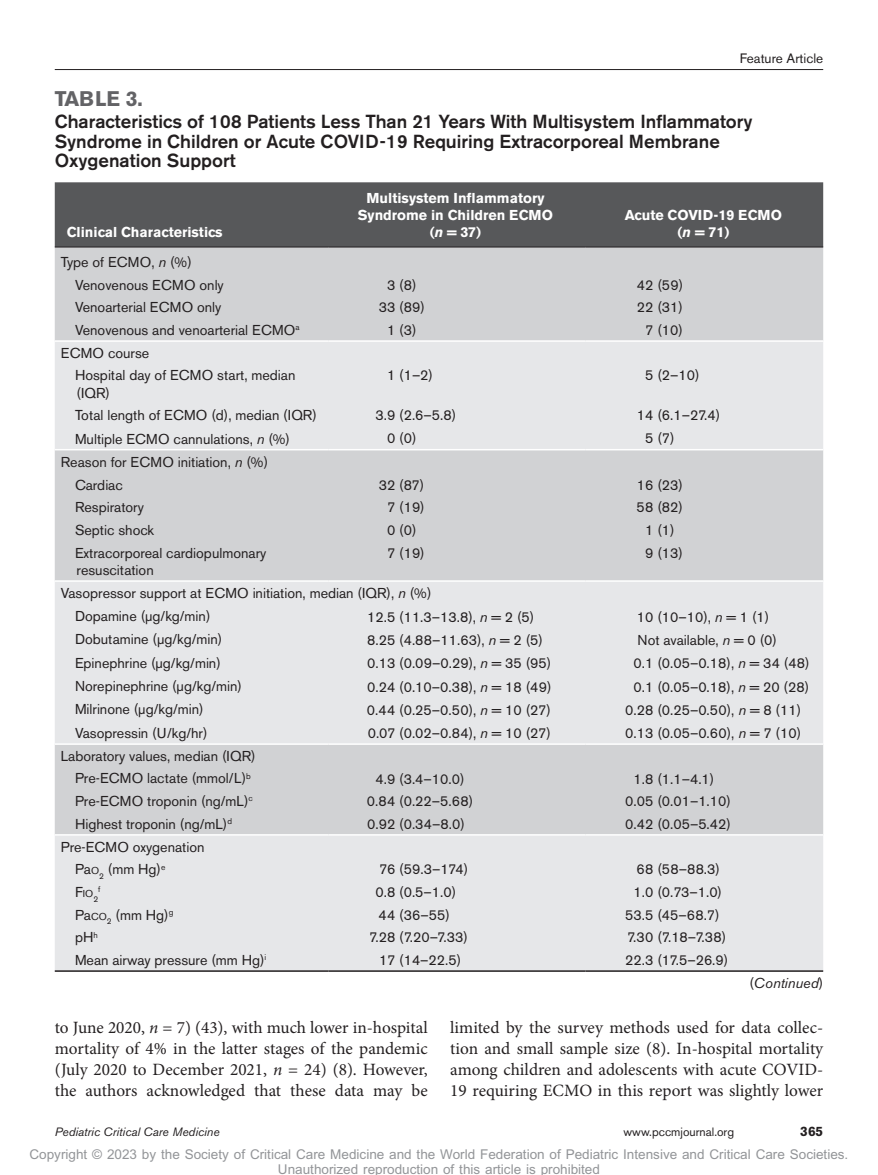
<style>
.page{position:relative;width:878px;height:1175px;background:#fff}
.page>*{position:absolute;margin:0;border:0;box-sizing:border-box;transform-origin:0 0}
.t1{font:700 21px "Akzidenz Grotesk BE";color:#636366}
.t2{font:500 18.75px/19.5px "Akzidenz Grotesk BE";color:#231f20}
.t3{font:17.25px/21px "Minion Pro";color:#231f20;text-align:justify}
.t4{font:14.25px/22.6px "Akzidenz Grotesk BE";color:#231f20}
.t5{font:700 14.25px/17.2px "Akzidenz Grotesk BE";color:#fff;text-align:center}
.t6{font:italic 14.25px "Akzidenz Grotesk BE";color:#231f20}
.t7{font:13.5px/15px "Arial MT Std";color:#939598;text-align:center}
.t8{font:13.5px "Akzidenz Grotesk BE";color:#231f20}
.t9{font:700 13.5px "Akzidenz Grotesk BE";color:#231f20}
.t10{font:italic 12px "Akzidenz Grotesk BE";color:#231f20}
.t11{font:12px "Akzidenz Grotesk BE";color:#231f20}
.t12{font:10.05px "Akzidenz Grotesk BE";color:#231f20}
.t13{font:8.25px "Akzidenz Grotesk BE";color:#231f20}
.s1{font-style:italic}
.s2{font-size:10.05px}
.s3{font-size:14.25px}
.s4{font-style:normal}
</style>
<div class="page">
<hr style="left:55px;top:69px;width:768px;height:1px;background:#231f20">
<div style="left:55px;top:182px;width:768px;height:65px;background:#57585a"></div>
<div style="left:55px;top:248px;width:768px;height:92px;background:#d1d2d4"></div>
<svg style="left:55px;top:342px;width:768px;height:628px;background:#dedfe1"></svg>
<hr style="left:55px;top:247px;width:273px;height:1px;background:#231f20">
<hr style="left:328px;top:247px;width:257px;height:1px;background:#231f20">
<hr style="left:585px;top:247px;width:238px;height:1px;background:#231f20">
<hr style="left:55px;top:449px;width:273px;height:1px;background:#fff">
<hr style="left:328px;top:449px;width:257px;height:1px;background:#fff">
<hr style="left:585px;top:449px;width:238px;height:1px;background:#fff">
<hr style="left:55px;top:580px;width:273px;height:2px;background:#fff">
<hr style="left:328px;top:580px;width:257px;height:2px;background:#fff">
<hr style="left:585px;top:580px;width:238px;height:2px;background:#fff">
<hr style="left:55px;top:743px;width:273px;height:2px;background:#fff">
<hr style="left:328px;top:743px;width:257px;height:2px;background:#fff">
<hr style="left:585px;top:743px;width:238px;height:2px;background:#fff">
<hr style="left:55px;top:834px;width:273px;height:1px;background:#fff">
<hr style="left:328px;top:834px;width:257px;height:1px;background:#fff">
<hr style="left:585px;top:834px;width:238px;height:1px;background:#fff">
<hr style="left:55px;top:970px;width:273px;height:1px;background:#231f20">
<hr style="left:328px;top:970px;width:257px;height:1px;background:#231f20">
<hr style="left:585px;top:970px;width:238px;height:1px;background:#231f20">
<p class="t8" style="left:739px;top:50px;width:85px">Feature Article</p>
<h1 class="t1" style="left:55px;top:86px;width:89px">TABLE 3.</h1>
<h2 class="t2" style="left:55px;top:112px;width:699px">Characteristics of 108 Patients Less Than 21 Years With Multisystem Inflammatory<br>Syndrome in Children or Acute COVID-19 Requiring Extracorporeal Membrane<br>Oxygenation Support</h2>
<p class="t5" style="left:67px;top:224px;width:157px">Clinical Characteristics</p>
<p class="t4" style="left:75px;top:251px;width:150px;text-indent:-14px">Type of ECMO, <span class="s1">n</span> (%)<br>Venovenous ECMO only</p>
<p class="t5" style="left:358px;top:189px;width:197px">Multisystem Inflammatory<br>Syndrome in Children ECMO (<span class="s1">n</span> = 37)</p>
<p class="t5" style="left:624px;top:206px;width:159px">Acute COVID-19 ECMO (<span class="s1">n</span> = 71)</p>
<p class="t4" style="left:387px;top:273px;width:31px">3 (8)</p>
<p class="t4" style="left:637px;top:273px;width:48px">42 (59)</p>
<p class="t4" style="left:75px;top:296px;width:148px">Venoarterial ECMO only</p>
<p class="t4" style="left:379px;top:296px;width:48px">33 (89)</p>
<p class="t4" style="left:637px;top:296px;width:48px">22 (31)</p>
<p class="t4" style="left:75px;top:319px;width:226px">Venovenous and venoarterial ECMO<sup>a</sup></p>
<p class="t4" style="left:387px;top:319px;width:31px">1 (3)</p>
<p class="t4" style="left:645px;top:319px;width:39px">7 (10)</p>
<p class="t4" style="left:75px;top:341px;width:222px;text-indent:-14px">ECMO course<br>Hospital day of ECMO start, median</p>
<p class="t4" style="left:76px;top:381px;width:35px">(IQR)</p>
<p class="t4" style="left:387px;top:364px;width:48px">1 (1–2)</p>
<p class="t4" style="left:645px;top:364px;width:56px">5 (2–10)</p>
<p class="t4" style="left:75px;top:404px;width:243px">Total length of ECMO (d), median (IQR)</p>
<p class="t4" style="left:375px;top:404px;width:82px">3.9 (2.6–5.8)</p>
<p class="t4" style="left:637px;top:404px;width:85px">14 (6.1–27.4)</p>
<p class="t4" style="left:75px;top:427px;width:216px">Multiple ECMO cannulations, <span class="s1">n</span> (%)</p>
<p class="t4" style="left:387px;top:427px;width:31px">0 (0)</p>
<p class="t4" style="left:645px;top:427px;width:31px">5 (7)</p>
<p class="t4" style="left:75px;top:451px;width:195px;text-indent:-14px">Reason for ECMO initiation, <span class="s1">n</span> (%)<br>Cardiac</p>
<p class="t4" style="left:379px;top:473px;width:47px">32 (87)</p>
<p class="t4" style="left:637px;top:473px;width:48px">16 (23)</p>
<p class="t4" style="left:75px;top:496px;width:70px">Respiratory</p>
<p class="t4" style="left:387px;top:496px;width:39px">7 (19)</p>
<p class="t4" style="left:636px;top:496px;width:48px">58 (82)</p>
<p class="t4" style="left:75px;top:519px;width:80px">Septic shock</p>
<p class="t4" style="left:387px;top:519px;width:31px">0 (0)</p>
<p class="t4" style="left:645px;top:519px;width:31px">1 (1)</p>
<p class="t4" style="left:75px;top:544px;width:193px;line-height:17.2px">Extracorporeal cardiopulmonary resuscitation</p>
<p class="t4" style="left:387px;top:541px;width:39px">7 (19)</p>
<p class="t4" style="left:645px;top:541px;width:39px">9 (13)</p>
<p class="t4" style="left:75px;top:582px;width:358px;text-indent:-14px">Vasopressor support at ECMO initiation, median (IQR), <span class="s1">n</span> (%)<br>Dopamine (µg/kg/min)</p>
<p class="t4" style="left:367px;top:605px;width:169px">12.5 (11.3–13.8), <span class="s1">n</span> = 2 (5)</p>
<p class="t4" style="left:637px;top:605px;width:134px">10 (10–10), <span class="s1">n</span> = 1 (1)</p>
<p class="t4" style="left:75px;top:628px;width:149px">Dobutamine (µg/kg/min)</p>
<p class="t4" style="left:367px;top:628px;width:177px">8.25 (4.88–11.63), <span class="s1">n</span> = 2 (5)</p>
<p class="t4" style="left:637px;top:628px;width:141px">Not available, <span class="s1">n</span> = 0 (0)</p>
<p class="t4" style="left:75px;top:651px;width:147px">Epinephrine (µg/kg/min)</p>
<p class="t4" style="left:367px;top:652px;width:186px">0.13 (0.09–0.29), <span class="s1">n</span> = 35 (95)</p>
<p class="t4" style="left:633px;top:652px;width:178px">0.1 (0.05–0.18), <span class="s1">n</span> = 34 (48)</p>
<p class="t4" style="left:75px;top:674px;width:168px">Norepinephrine (µg/kg/min)</p>
<p class="t4" style="left:367px;top:675px;width:186px">0.24 (0.10–0.38), <span class="s1">n</span> = 18 (49)</p>
<p class="t4" style="left:633px;top:675px;width:177px">0.1 (0.05–0.18), <span class="s1">n</span> = 20 (28)</p>
<p class="t4" style="left:75px;top:698px;width:130px">Milrinone (µg/kg/min)</p>
<p class="t4" style="left:367px;top:698px;width:186px">0.44 (0.25–0.50), <span class="s1">n</span> = 10 (27)</p>
<p class="t4" style="left:625px;top:698px;width:177px">0.28 (0.25–0.50), <span class="s1">n</span> = 8 (11)</p>
<p class="t4" style="left:75px;top:721px;width:134px">Vasopressin (U/kg/hr)</p>
<p class="t4" style="left:368px;top:722px;width:185px">0.07 (0.02–0.84), <span class="s1">n</span> = 10 (27)</p>
<p class="t4" style="left:625px;top:722px;width:177px">0.13 (0.05–0.60), <span class="s1">n</span> = 7 (10)</p>
<p class="t4" style="left:75px;top:744px;width:182px;text-indent:-14px">Laboratory values, median (IQR)<br>Pre-ECMO lactate (mmol/L)<sup>b</sup></p>
<p class="t4" style="left:375px;top:767px;width:91px">4.9 (3.4–10.0)</p>
<p class="t4" style="left:633px;top:767px;width:82px">1.8 (1.1–4.1)</p>
<p class="t4" style="left:75px;top:790px;width:179px">Pre-ECMO troponin (ng/mL)<sup>c</sup></p>
<p class="t4" style="left:367px;top:790px;width:108px">0.84 (0.22–5.68)</p>
<p class="t4" style="left:625px;top:790px;width:107px">0.05 (0.01–1.10)</p>
<p class="t4" style="left:75px;top:812px;width:158px">Highest troponin (ng/mL)<sup>d</sup></p>
<p class="t4" style="left:367px;top:812px;width:99px">0.92 (0.34–8.0)</p>
<p class="t4" style="left:625px;top:812px;width:107px">0.42 (0.05–5.42)</p>
<p class="t4" style="left:75px;top:835px;width:131px;text-indent:-14px">Pre-ECMO oxygenation<br>Pa<span class="s2">O</span><sub>2</sub> (mm Hg)<sup>e</sup></p>
<p class="t4" style="left:379px;top:858px;width:90px">76 (59.3–174)</p>
<p class="t4" style="left:636px;top:858px;width:85px">68 (58–88.3)</p>
<p class="t13" style="left:98px;top:884px;width:4px">f</p>
<p class="t4" style="left:375px;top:880px;width:82px">0.8 (0.5–1.0)</p>
<p class="t4" style="left:633px;top:880px;width:90px">1.0 (0.73–1.0)</p>
<p class="t4" style="left:75px;top:903px;width:100px">Pa<span class="s2">CO</span><sub>2</sub> (mm Hg)<sup>g</sup></p>
<p class="t4" style="left:378px;top:903px;width:73px">44 (36–55)</p>
<p class="t4" style="left:625px;top:903px;width:96px">53.5 (45–68.7)</p>
<p class="t4" style="left:75px;top:926px;width:24px">pH<sup>h</sup></p>
<p class="t4" style="left:369px;top:926px;width:100px">7.28 (7.20–7.33)</p>
<p class="t4" style="left:627px;top:926px;width:101px">7.30 (7.18–7.38)</p>
<p class="t4" style="left:75px;top:948px;width:193px">Mean airway pressure (mm Hg)<sup>i</sup></p>
<p class="t4" style="left:379px;top:948px;width:83px">17 (14–22.5)</p>
<p class="t4" style="left:625px;top:948px;width:104px">22.3 (17.5–26.9)</p>
<p class="t12" style="left:75px;top:887px;width:20px"><span class="s3">F</span>IO</p>
<p class="t13" style="left:93px;top:894px;width:6px">2</p>
<p class="t6" style="left:749px;top:974px;width:75px"><span class="s4">(</span>Continued<span class="s4">)</span></p>
<p class="t3" style="left:55px;top:1017px;width:374px">to June 2020, <span class="s1">n</span> = 7) (43), with much lower in-hospital mortality of 4% in the latter stages of the pandemic (July 2020 to December 2021, <span class="s1">n</span> = 24) (8). However, the authors acknowledged that these data may be</p>
<p class="t3" style="left:450px;top:1017px;width:374px">limited by the survey methods used for data collec&shy;tion and small sample size (8). In-hospital mortality among children and adolescents with acute COVID-19 requiring ECMO in this report was slightly lower</p>
<p class="t10" style="left:55px;top:1125px;width:166px">Pediatric Critical Care Medicine</p>
<p class="t11" style="left:623px;top:1125px;width:112px">www.pccmjournal.org</p>
<p class="t9" style="left:800px;top:1123px;width:25px">365</p>
<p class="t7" style="left:29px;top:1147px;width:820px">Copyright © 2023 by the Society of Critical Care Medicine and the World Federation of Pediatric Intensive and Critical Care Societies.<br>Unauthorized reproduction of this article is prohibited</p>
</div>
